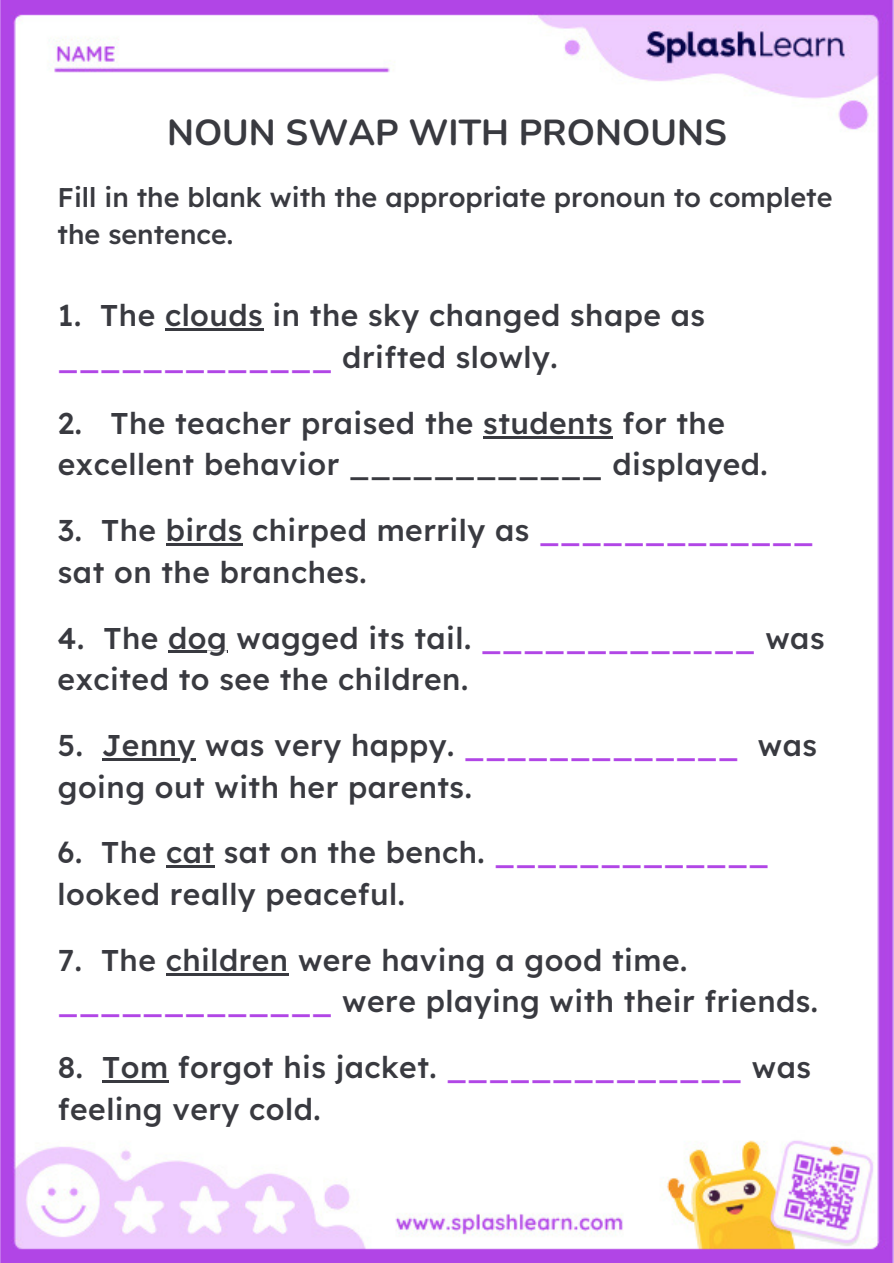
<style>
.page{position:relative;width:894px;height:1263px;background:#fff}
.page>*{position:absolute;margin:0;border:0;box-sizing:border-box;transform-origin:0 0}
.t1{font:700 36px "Nunito";color:#393a40}
.t2{font:500 30px/41.7px "Lexend";letter-spacing:.015em;color:#393a40}
.t3{font:500 27px/37.2px "Lexend";color:#393a40}
.s1{color:#b146e6}
</style>
<div class="page">
<img style="left:0;top:1px;width:893px;height:1261px">
<hr style="left:483px;top:436px;width:130px;height:2px;background:#393a40">
<hr style="left:166px;top:543px;width:77px;height:2px;background:#393a40">
<hr style="left:168px;top:650px;width:59px;height:3px;background:#393a40">
<hr style="left:102px;top:758px;width:94px;height:2px;background:#393a40">
<hr style="left:166px;top:865px;width:48px;height:2px;background:#393a40">
<hr style="left:166px;top:972px;width:122px;height:3px;background:#393a40">
<hr style="left:102px;top:1080px;width:66px;height:2px;background:#393a40">
<hr style="left:165px;top:328px;width:98px;height:3px;background:#393a40">
<h1 class="t1" style="left:167px;top:108px;width:561px">NOUN SWAP WITH PRONOUNS</h1>
<p class="t3" style="left:58px;top:178px;width:776px">Fill in the blank with the appropriate pronoun to complete the sentence.</p>
<p class="t2" style="left:58px;top:294px;width:648px">1. The clouds in the sky changed shape as <span class="s1">_____________</span> drifted slowly.</p>
<h2 class="t2" style="left:58px;top:401px;width:668px">2. The teacher praised the students for the</h2>
<h2 class="t2" style="left:58px;top:443px;width:711px">excellent behavior ____________ displayed.</h2>
<h2 class="t2" style="left:58px;top:509px;width:757px">3. The birds chirped merrily as <span class="s1">_____________ </span>sat on the branches.</h2>
<h2 class="t2" style="left:58px;top:616px;width:768px">4. The dog wagged its tail. <span class="s1">_____________</span> was</h2>
<h2 class="t2" style="left:58px;top:658px;width:412px">excited to see the children.</h2>
<h2 class="t2" style="left:58px;top:723px;width:760px;text-indent:44px">Jenny was very happy. <span class="s1">_____________</span> was going out with her parents.</h2>
<h2 class="t2" style="left:58px;top:831px;width:712px">6. The cat sat on the bench. <span class="s1">_____________ </span>looked really peaceful.</h2>
<p class="t2" style="left:58px;top:938px;width:761px">7. The children were having a good time. <span class="s1">_____________</span> were playing with their friends.</p>
<p class="t2" style="left:58px;top:1045px;width:754px">8. Tom forgot his jacket. <span class="s1">______________</span> was feeling very cold.</p>
<h2 class="t2" style="left:58px;top:723px;width:26px">5.</h2>
</div>
